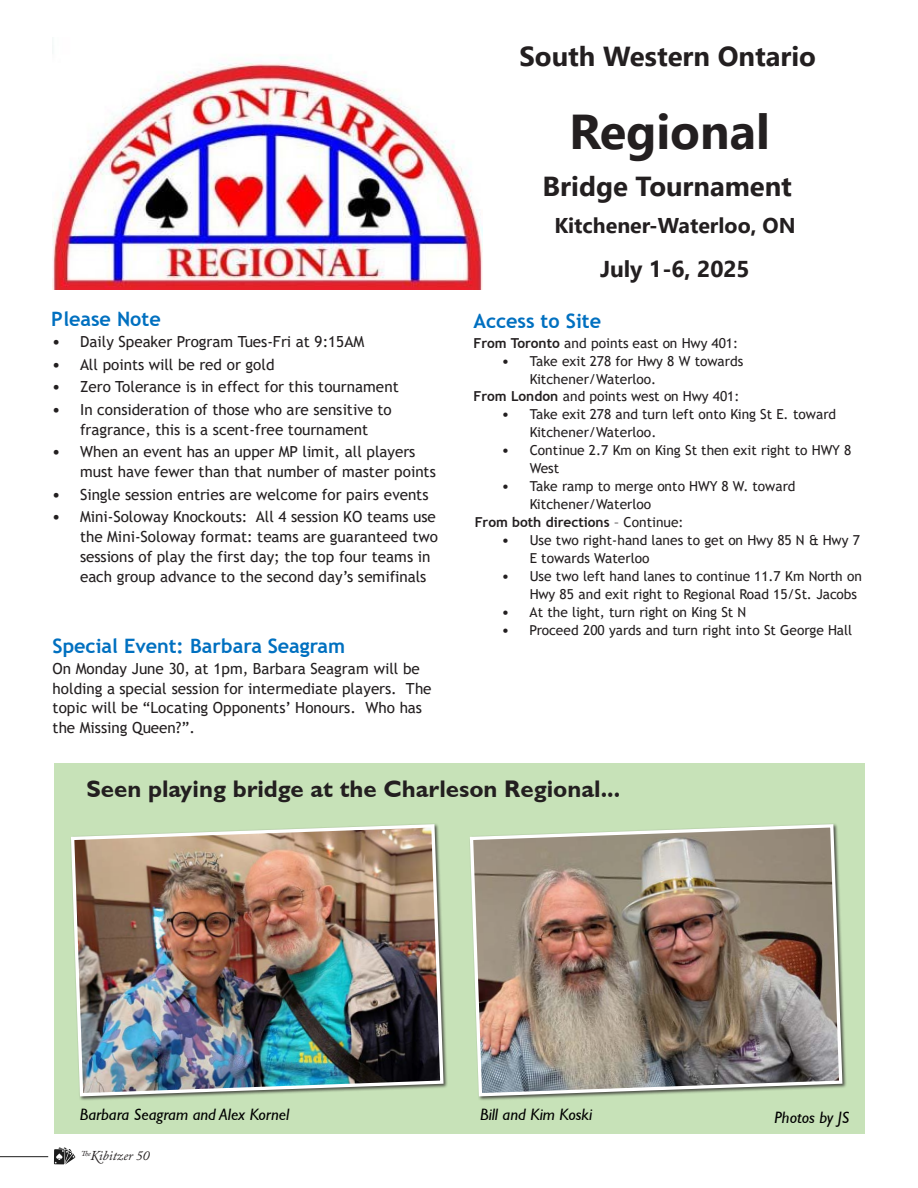
<style>
.page{position:relative;width:918px;height:1188px;background:#fff}
.page>*{position:absolute;margin:0;border:0;box-sizing:border-box;transform-origin:0 0}
.t1{font:700 48.9px "Segoe UI";color:#231f20}
.t2{font:700 27.45px "Segoe UI";color:#231f20}
.t3{font:700 24px "Gill Sans Bridge";color:#231f20}
.t4{font:700 22.95px "Segoe UI";letter-spacing:-.005em;color:#231f20}
.t5{font:700 21.45px "Segoe UI";color:#231f20}
.t6{font:700 19.8px "Trebuchet MS";color:#0070c0}
.t7{font:italic 16.5px "Gill Sans Bridge";color:#000}
.t8{font:15.3px/19.8px "Trebuchet MS";letter-spacing:-.005em;color:#231f20}
.t9{font:13.8px/18px "Trebuchet MS";color:#231f20}
.t10{font:700 13.8px "Trebuchet MS";letter-spacing:-.005em;color:#231f20}
.t11{font:italic 13.5px "Adobe Caslon Pro";color:#231f20}
.s1{font-family:"Calibri"}
.s2{font-weight:700}
.s3{font-weight:400}
</style>
<div class="page">
<svg style="left:54px;top:1147px;width:21px;height:18px"></svg>
<hr style="left:0;top:1156px;width:48px;height:1px;background:#1c1c1c">
<img style="left:53px;top:57px;width:430px;height:232px">
<div style="left:54px;top:764px;width:811px;height:370px;background:#c7e2b8"></div>
<img style="left:71px;top:824px;width:374px;height:274px">
<img style="left:470px;top:824px;width:374px;height:274px">
<h2 class="t2" style="left:520px;top:30px;width:298px">South Western Ontario</h2>
<p class="t6" style="left:52px;top:307px;width:111px">Please Note</p>
<p class="t8" style="left:53px;top:332px;width:313px"><span class="s1">•</span> Daily Speaker Program Tues-Fri at 9:15AM</p>
<p class="t8" style="left:53px;top:354px;width:223px"><span class="s1">•</span> All points will be red or gold</p>
<p class="t8" style="left:53px;top:377px;width:348px"><span class="s1">•</span> Zero Tolerance is in effect for this tournament</p>
<p class="t8" style="left:53px;top:399px;width:341px;text-align:center"><span class="s1">•</span> In consideration of those who are sensitive to fragrance, this is a scent-free tournament</p>
<p class="t8" style="left:80px;top:442px;width:357px;text-indent:-27px"><span class="s1">•</span> When an event has an upper MP limit, all players must have fewer than that number of master points</p>
<p class="t8" style="left:53px;top:484px;width:377px"><span class="s1">•</span> Single session entries are welcome for pairs events</p>
<p class="t8" style="left:80px;top:507px;width:359px;text-indent:-27px"><span class="s1">•</span> Mini-Soloway Knockouts: All 4 session KO teams use the Mini-Soloway format: teams are guaranteed two sessions of play the first day; the top four teams in each group advance to the second day’s semifinals</p>
<p class="t6" style="left:53px;top:633px;width:294px">Special Event: Barbara Seagram</p>
<p class="t8" style="left:53px;top:658px;width:381px">On Monday June 30, at 1pm, Barbara Seagram will be holding a special session for intermediate players. The topic will be “Locating Opponents’ Honours. Who has the Missing Queen?”.</p>
<h1 class="t1" style="left:569px;top:86px;width:202px">Regional</h1>
<h2 class="t2" style="left:543px;top:161px;width:251px">Bridge Tournament</h2>
<h3 class="t5" style="left:554px;top:205px;width:243px">Kitchener-Waterloo, ON</h3>
<h3 class="t4" style="left:600px;top:247px;width:151px">July 1-6, 2025</h3>
<p class="t6" style="left:473px;top:309px;width:129px">Access to Site</p>
<p class="t9" style="left:473px;top:334px;width:266px"><span class="s2">From Toronto</span> and points east on Hwy 401:</p>
<p class="t9" style="left:502px;top:352px;width:243px"><span class="s1">•</span> Take exit 278 for Hwy 8 W towards</p>
<p class="t9" style="left:530px;top:370px;width:128px">Kitchener/Waterloo.</p>
<p class="t9" style="left:473px;top:387px;width:268px"><span class="s2">From London</span> and points west on Hwy 401:</p>
<p class="t9" style="left:530px;top:405px;width:308px;text-indent:-27px"><span class="s1">•</span> Take exit 278 and turn left onto King St E. toward<br>Kitchener/Waterloo.</p>
<p class="t9" style="left:530px;top:441px;width:323px;text-indent:-27px"><span class="s1">•</span> Continue 2.7 Km on King St then exit right to HWY 8<br>West</p>
<p class="t9" style="left:502px;top:477px;width:295px"><span class="s1">•</span> Take ramp to merge onto HWY 8 W. toward</p>
<p class="t9" style="left:530px;top:495px;width:123px">Kitchener/Waterloo</p>
<p class="t10" style="left:475px;top:513px;width:210px">From both directions <span class="s3">– Continue:</span></p>
<p class="t9" style="left:530px;top:531px;width:332px;text-indent:-27px"><span class="s1">•</span> Use two right-hand lanes to get on Hwy 85 N &amp; Hwy 7<br>E towards Waterloo</p>
<p class="t9" style="left:530px;top:567px;width:334px;text-indent:-27px"><span class="s1">•</span> Use two left hand lanes to continue 11.7 Km North on<br>Hwy 85 and exit right to Regional Road 15/St. Jacobs</p>
<p class="t9" style="left:502px;top:603px;width:246px"><span class="s1">•</span> At the light, turn right on King St N</p>
<p class="t9" style="left:502px;top:621px;width:352px"><span class="s1">•</span> Proceed 200 yards and turn right into St George Hall</p>
<p class="t3" style="left:86px;top:775px;width:535px">Seen playing bridge at the Charleson Regional...</p>
<p class="t7" style="left:80px;top:1105px;width:211px">Barbara Seagram and Alex Kornel</p>
<p class="t7" style="left:480px;top:1105px;width:113px">Bill and Kim Koski</p>
<p class="t7" style="left:775px;top:1108px;width:76px">Photos by JS</p>
<p class="t11" style="left:81px;top:1147px;width:70px"><sup>The</sup> Kibitzer 50</p>
</div>
